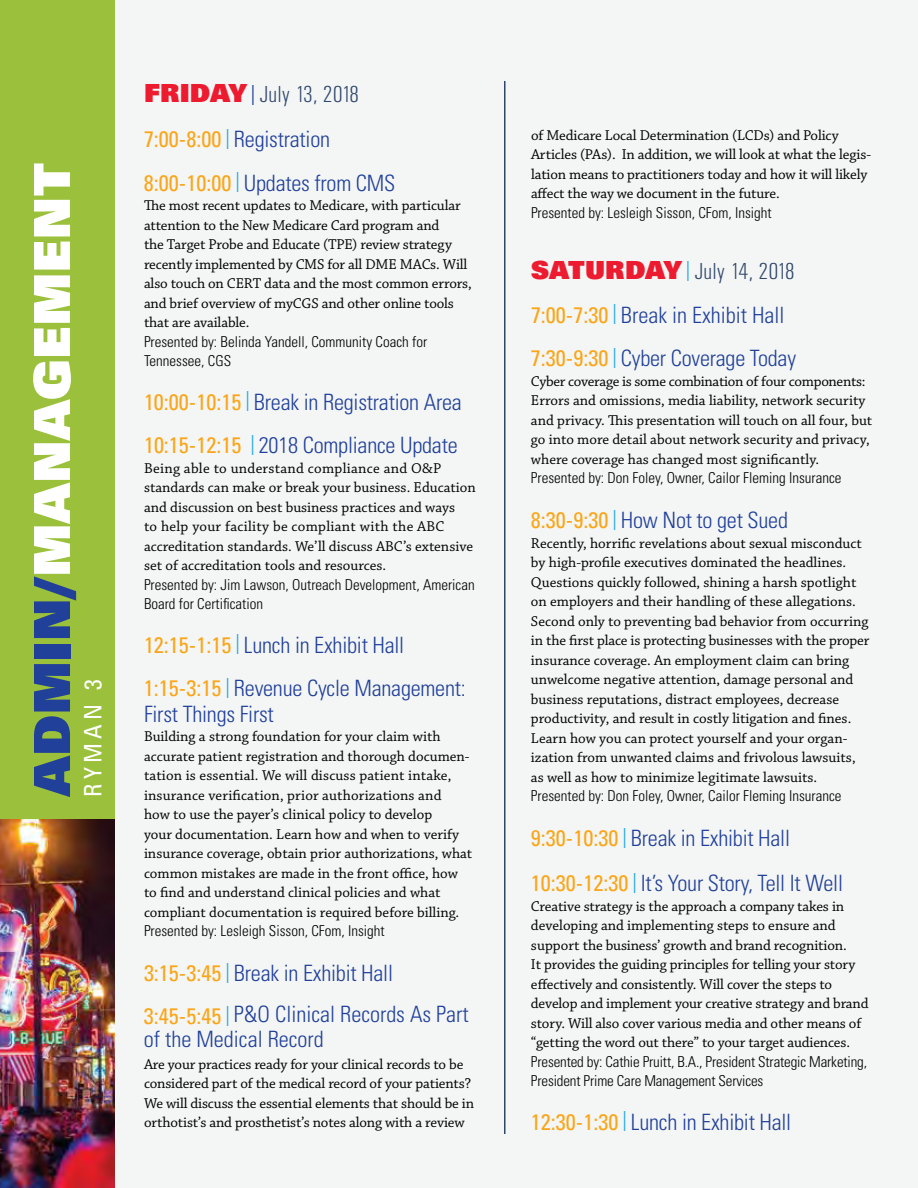
<style>
.page{position:relative;width:918px;height:1188px;background:#fff}
.page>*{position:absolute;margin:0;border:0;box-sizing:border-box;transform-origin:0 0}
.t1{font:54px "Univers Ultra Bold DTC";color:#fff}
.t2{font:24px "Univers Light Cond DTC";color:#2f466b}
.t3{font:condensed 24px "Univers";letter-spacing:.175em;color:#fff}
.t4{font:300 condensed 22.5px/43.5px "Univers";letter-spacing:-.01em;color:#21409a}
.t5{font:15px/19.5px "Chaparral Pro";color:#000}
.t6{font:300 condensed 15px/19.5px "Univers";color:#000}
.s1{color:#21409a}
.s2{font-family:"Univers Ultra Bold DTC";font-size:27px;color:#ed1b2f}
.s3{font-weight:400;color:#faa61a}
.s4{font-family:"Univers Light Cond DTC";font-weight:400;font-stretch:normal;font-size:24px;color:#27aae1}
.s5{color:#27aae1}
</style>
<div class="page">
<div style="left:86px;top:0;width:832px;height:1188px;background:#f4f6f5"></div>
<hr style="left:504px;top:81px;width:2px;height:1053px;background:#2f466b">
<div style="left:0;top:0;width:114px;height:820px;background:#9bc13c"></div>
<img style="left:0;top:820px;width:114px;height:368px">
<h1 class="t1" style="left:20px;top:796px;width:636px;rotate:-90deg"><span class="s1">ADMIN/</span>MANAGEMENT</h1>
<h2 class="t3" style="left:78px;top:796px;width:119px;rotate:-90deg">RYMAN 3</h2>
<h2 class="t2" style="left:144px;top:81px;width:217px"><span class="s2">FRIDAY</span><span class="s1">|</span>July 13, 2018</h2>
<h3 class="t4" style="left:144px;top:117px;width:253px"><span class="s3">7:00-8:00</span><span class="s4">|</span>Registration<br><span class="s3">8:00-10:00</span><span class="s4">|</span>Updates from CMS</h3>
<p class="t5" style="left:144px;top:196px;width:329px">The most recent updates to Medicare, with particular attention to the New Medicare Card program and<br>the Target Probe and Educate (TPE) review strategy recently implemented by CMS for all DME MACs. Will also touch on CERT data and the most common errors, and brief overview of myCGS and other online tools that are available.</p>
<p class="t6" style="left:144px;top:331px;width:285px">Presented by: Belinda Yandell, Community Coach for<br>Tennessee, CGS</p>
<h3 class="t4" style="left:144px;top:380px;width:319px"><span class="s3">10:00-10:15</span><span class="s4">|</span>Break in Registration Area<br><span class="s3">10:15-12:15</span> <span class="s4">|</span>2018 Compliance Update</h3>
<p class="t5" style="left:144px;top:459px;width:333px">Being able to understand compliance and O&amp;P standards can make or break your business. Education and discussion on best business practices and ways<br>to help your facility be compliant with the ABC accreditation standards. We’ll discuss ABC’s extensive set of accreditation tools and resources.</p>
<p class="t6" style="left:144px;top:574px;width:332px">Presented by: Jim Lawson, Outreach Development, American<br>Board for Certification</p>
<h3 class="t4" style="left:144px;top:623px;width:323px"><span class="s3">12:15-1:15</span><span class="s4">|</span>Lunch in Exhibit Hall<br><span class="s3">1:15-3:15</span><span class="s4">|</span>Revenue Cycle Management:</h3>
<h3 class="t4" style="left:144px;top:692px;width:131px">First Things First</h3>
<p class="t5" style="left:144px;top:727px;width:330px">Building a strong foundation for your claim with accurate patient registration and thorough documen&shy;tation is essential. We will discuss patient intake, insurance verification, prior authorizations and<br>how to use the payer’s clinical policy to develop<br>your documentation. Learn how and when to verify insurance coverage, obtain prior authorizations, what common mistakes are made in the front office, how to find and understand clinical policies and what compliant documentation is required before billing.</p>
<p class="t6" style="left:144px;top:921px;width:242px">Presented by: Lesleigh Sisson, CFom, Insight</p>
<h3 class="t4" style="left:144px;top:953px;width:326px;line-height:40.5px"><span class="s3">3:15-3:45</span><span class="s4">|</span>Break in Exhibit Hall<br><span class="s3">3:45-5:45</span><span class="s4">|</span>P&amp;O Clinical Records As Part</h3>
<h3 class="t4" style="left:144px;top:1017px;width:181px">of the Medical Record</h3>
<p class="t5" style="left:144px;top:1055px;width:332px">Are your practices ready for your clinical records to be considered part of the medical record of your patients?<br>We will discuss the essential elements that should be in orthotist’s and prosthetist’s notes along with a review</p>
<p class="t5" style="left:531px;top:126px;width:342px">of Medicare Local Determination (LCDs) and Policy Articles (PAs). In addition, we will look at what the legis&shy;lation means to practitioners today and how it will likely affect the way we document in the future.</p>
<p class="t6" style="left:531px;top:202px;width:242px">Presented by: Lesleigh Sisson, CFom, Insight</p>
<h2 class="t2" style="left:531px;top:259px;width:265px"><span class="s2">SATURDAY</span><span class="s5">|</span>July 14, 2018</h2>
<h3 class="t4" style="left:531px;top:293px;width:267px"><span class="s3">7:00-7:30</span><span class="s4">|</span>Break in Exhibit Hall<br><span class="s3">7:30-9:30</span><span class="s4">|</span>Cyber Coverage Today</h3>
<p class="t5" style="left:531px;top:372px;width:343px">Cyber coverage is some combination of four components:<br>Errors and omissions, media liability, network security and privacy. This presentation will touch on all four, but go into more detail about network security and privacy, where coverage has changed most significantly.</p>
<p class="t6" style="left:531px;top:468px;width:312px">Presented by: Don Foley, Owner, Cailor Fleming Insurance</p>
<h3 class="t4" style="left:531px;top:498px;width:259px"><span class="s3">8:30-9:30</span><span class="s4">|</span>How Not to get Sued</h3>
<p class="t5" style="left:531px;top:534px;width:340px">Recently, horrific revelations about sexual misconduct by high-profile executives dominated the headlines.<br>Questions quickly followed, shining a harsh spotlight on employers and their handling of these allegations.<br>Second only to preventing bad behavior from occurring in the first place is protecting businesses with the proper insurance coverage. An employment claim can bring unwelcome negative attention, damage personal and business reputations, distract employees, decrease productivity, and result in costly litigation and fines.<br>Learn how you can protect yourself and your organ&shy;ization from unwanted claims and frivolous lawsuits, as well as how to minimize legitimate lawsuits.</p>
<p class="t6" style="left:531px;top:786px;width:312px">Presented by: Don Foley, Owner, Cailor Fleming Insurance</p>
<h3 class="t4" style="left:531px;top:815px;width:314px;line-height:45px"><span class="s3">9:30-10:30</span><span class="s4">|</span>Break in Exhibit Hall<br><span class="s3">10:30-12:30</span><span class="s4">|</span>It’s Your Story, Tell It Well</h3>
<p class="t5" style="left:531px;top:897px;width:339px">Creative strategy is the approach a company takes in developing and implementing steps to ensure and support the business’ growth and brand recognition.<br>It provides the guiding principles for telling your story effectively and consistently. Will cover the steps to develop and implement your creative strategy and brand story. Will also cover various media and other means of “getting the word out there” to your target audiences.</p>
<p class="t6" style="left:531px;top:1051px;width:338px">Presented by: Cathie Pruitt, B.A., President Strategic Marketing,<br>President Prime Care Management Services</p>
<h3 class="t4" style="left:531px;top:1100px;width:262px"><span class="s3">12:30-1:30</span><span class="s4">|</span>Lunch in Exhibit Hall</h3>
</div>
